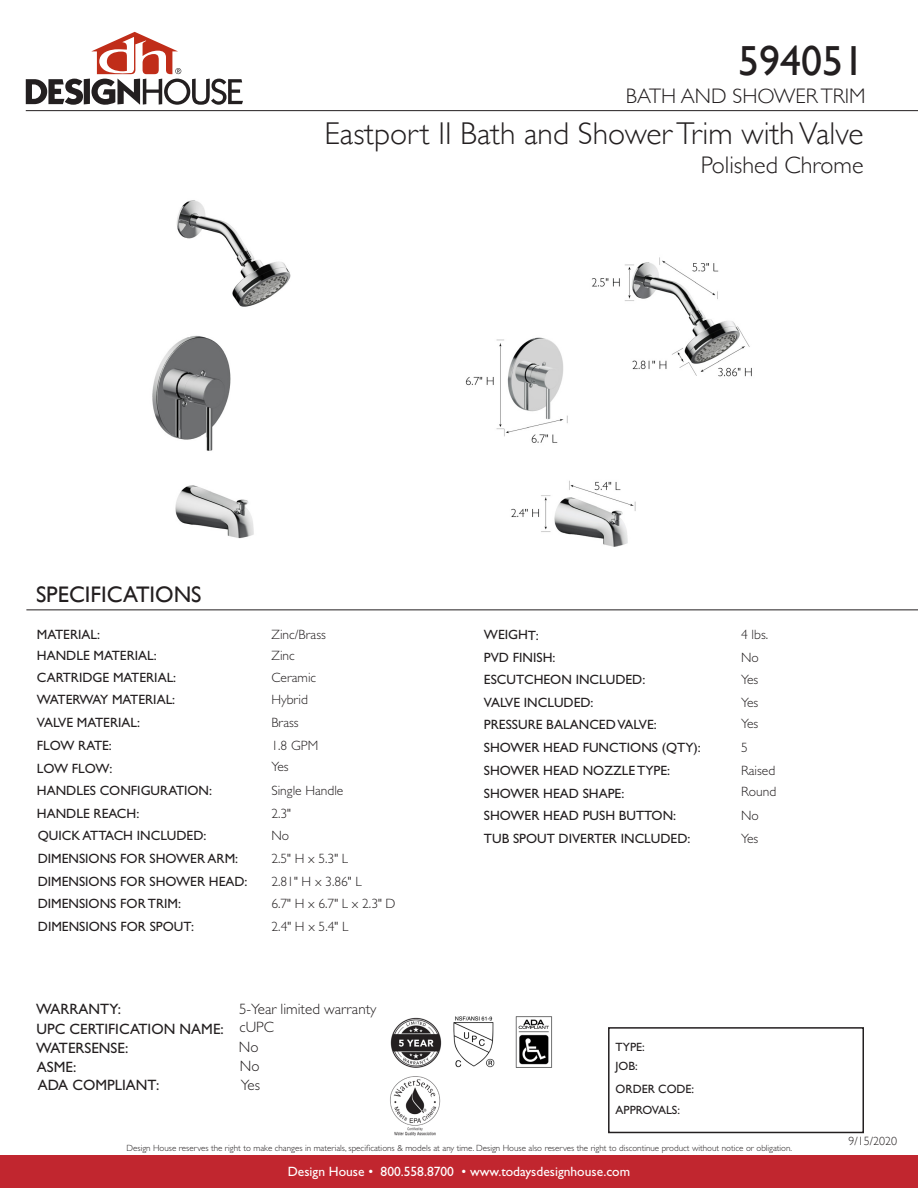
<style>
.page{position:relative;width:918px;height:1188px;background:#fff}
.page>*{position:absolute;margin:0;border:0;box-sizing:border-box;transform-origin:0 0}
.t1{font:42px "Gill Sans";color:#231f20}
.t2{font:300 31.5px "Gill Sans";color:#231f20}
.t3{font:300 24px "Gill Sans";color:#231f20}
.t4{font:22.5px "Gill Sans";color:#231f20}
.t5{font:300 21px "Gill Sans";color:#231f20}
.t6{font:15px "Gill Sans Std";color:#231f20}
.t7{font:300 15px "Gill Sans Std";color:#231f20}
.t8{font:13.5px "Gill Sans Std";color:#231f20}
.t9{font:300 13.5px "Gill Sans Std";color:#231f20}
.t10{font:13.5px "Gill Sans Std";color:#fff}
.t11{font:12px "Gill Sans Std";color:#231f20}
.t12{font:12px "Gill Sans";color:#231f20}
.t13{font:300 12px "Gill Sans";color:#231f20}
.t14{font:300 9px "Gill Sans Std";color:#231f20}
</style>
<div class="page">
<div style="left:0;top:1156px;width:918px;height:32px;background:#c1262f"></div>
<svg style="left:26px;top:32px;width:217px;height:73px"></svg>
<img style="left:390px;top:1016px;width:163px;height:52px">
<div style="left:608px;top:1027px;width:256px;height:106px;border:2px solid #231f20"></div>
<hr style="left:26px;top:110px;width:892px;height:1px;background:#231f20">
<hr style="left:26px;top:609px;width:892px;height:1px;background:#231f20">
<img style="left:390px;top:1076px;width:51px;height:60px">
<img style="left:152px;top:200px;width:139px;height:339px">
<img style="left:465px;top:257px;width:287px;height:290px">
<p class="t1" style="left:738px;top:36px;width:127px">594051</p>
<p class="t5" style="left:626px;top:79px;width:241px">BATH AND SHOWER TRIM</p>
<p class="t2" style="left:324px;top:108px;width:541px">Eastport II Bath and Shower Trim with Valve</p>
<p class="t3" style="left:701px;top:147px;width:164px">Polished Chrome</p>
<p class="t4" style="left:36px;top:581px;width:167px">SPECIFICATIONS</p>
<p class="t8" style="left:37px;top:626px;width:65px">MATERIAL:</p>
<p class="t9" style="left:271px;top:627px;width:56px">Zinc/Brass</p>
<p class="t8" style="left:37px;top:648px;width:121px">HANDLE MATERIAL:</p>
<p class="t9" style="left:271px;top:648px;width:25px">Zinc</p>
<p class="t8" style="left:37px;top:669px;width:141px">CARTRIDGE MATERIAL:</p>
<p class="t9" style="left:271px;top:669px;width:46px">Ceramic</p>
<p class="t8" style="left:37px;top:692px;width:140px">WATERWAY MATERIAL:</p>
<p class="t9" style="left:271px;top:692px;width:38px">Hybrid</p>
<p class="t8" style="left:37px;top:715px;width:105px">VALVE MATERIAL:</p>
<p class="t9" style="left:271px;top:715px;width:29px">Brass</p>
<p class="t8" style="left:37px;top:738px;width:77px">FLOW RATE:</p>
<p class="t9" style="left:271px;top:738px;width:48px">1.8 GPM</p>
<p class="t8" style="left:37px;top:783px;width:177px">HANDLES CONFIGURATION:</p>
<p class="t9" style="left:271px;top:783px;width:73px">Single Handle</p>
<p class="t8" style="left:37px;top:806px;width:104px">HANDLE REACH:</p>
<p class="t9" style="left:271px;top:806px;width:21px">2.3"</p>
<p class="t8" style="left:38px;top:828px;width:170px">QUICK ATTACH INCLUDED:</p>
<p class="t9" style="left:271px;top:828px;width:19px">No</p>
<p class="t8" style="left:37px;top:760px;width:77px">LOW FLOW:</p>
<p class="t9" style="left:271px;top:759px;width:19px">Yes</p>
<p class="t8" style="left:38px;top:851px;width:202px">DIMENSIONS FOR SHOWER ARM:</p>
<p class="t8" style="left:38px;top:896px;width:145px">DIMENSIONS FOR TRIM:</p>
<p class="t8" style="left:38px;top:919px;width:158px">DIMENSIONS FOR SPOUT:</p>
<p class="t8" style="left:38px;top:873px;width:211px">DIMENSIONS FOR SHOWER HEAD:</p>
<p class="t9" style="left:271px;top:851px;width:78px">2.5" H x 5.3" L</p>
<p class="t9" style="left:271px;top:896px;width:126px">6.7" H x 6.7" L x 2.3" D</p>
<p class="t9" style="left:272px;top:919px;width:78px">2.4" H x 5.4" L</p>
<p class="t9" style="left:271px;top:874px;width:92px">2.81" H x 3.86" L</p>
<p class="t6" style="left:36px;top:1001px;width:87px">WARRANTY:</p>
<p class="t6" style="left:37px;top:1020px;width:189px">UPC CERTIFICATION NAME:</p>
<p class="t7" style="left:239px;top:1001px;width:139px">5-Year limited warranty</p>
<p class="t7" style="left:240px;top:1019px;width:36px">cUPC</p>
<p class="t6" style="left:36px;top:1040px;width:94px">WATERSENSE:</p>
<p class="t7" style="left:239px;top:1038px;width:21px">No</p>
<p class="t6" style="left:37px;top:1059px;width:41px">ASME:</p>
<p class="t7" style="left:240px;top:1058px;width:21px">No</p>
<p class="t6" style="left:38px;top:1077px;width:123px">ADA COMPLIANT:</p>
<p class="t7" style="left:241px;top:1077px;width:21px">Yes</p>
<p class="t8" style="left:484px;top:627px;width:56px">WEIGHT:</p>
<p class="t9" style="left:741px;top:627px;width:29px">4 lbs.</p>
<p class="t8" style="left:484px;top:649px;width:73px">PVD FINISH:</p>
<p class="t9" style="left:741px;top:649px;width:19px">No</p>
<p class="t8" style="left:484px;top:672px;width:163px">ESCUTCHEON INCLUDED:</p>
<p class="t9" style="left:741px;top:672px;width:19px">Yes</p>
<p class="t8" style="left:484px;top:695px;width:111px">VALVE INCLUDED:</p>
<p class="t9" style="left:741px;top:695px;width:19px">Yes</p>
<p class="t8" style="left:484px;top:717px;width:174px">PRESSURE BALANCED VALVE:</p>
<p class="t9" style="left:741px;top:716px;width:19px">Yes</p>
<p class="t8" style="left:484px;top:740px;width:218px">SHOWER HEAD FUNCTIONS (QTY):</p>
<p class="t9" style="left:741px;top:740px;width:8px">5</p>
<p class="t8" style="left:484px;top:763px;width:188px">SHOWER HEAD NOZZLE TYPE:</p>
<p class="t9" style="left:741px;top:763px;width:36px">Raised</p>
<p class="t8" style="left:484px;top:808px;width:194px">SHOWER HEAD PUSH BUTTON:</p>
<p class="t9" style="left:741px;top:808px;width:19px">No</p>
<p class="t8" style="left:484px;top:830px;width:208px">TUB SPOUT DIVERTER INCLUDED:</p>
<p class="t9" style="left:741px;top:831px;width:19px">Yes</p>
<p class="t8" style="left:484px;top:785px;width:142px">SHOWER HEAD SHAPE:</p>
<p class="t9" style="left:741px;top:784px;width:37px">Round</p>
<p class="t11" style="left:616px;top:1040px;width:31px">TYPE:</p>
<p class="t11" style="left:616px;top:1059px;width:24px">JOB:</p>
<p class="t12" style="left:616px;top:1082px;width:80px">ORDER CODE:</p>
<p class="t11" style="left:616px;top:1103px;width:66px">APPROVALS:</p>
<p class="t14" style="left:127px;top:1143px;width:667px">Design House reserves the right to make changes in materials, specifications &amp; models at any time. Design House also reserves the right to discontinue product without notice or obligation.</p>
<p class="t10" style="left:288px;top:1164px;width:344px">Design House • 800.558.8700 • www.todaysdesignhouse.com</p>
<p class="t13" style="left:849px;top:1132px;width:50px">9/15/2020</p>
</div>
